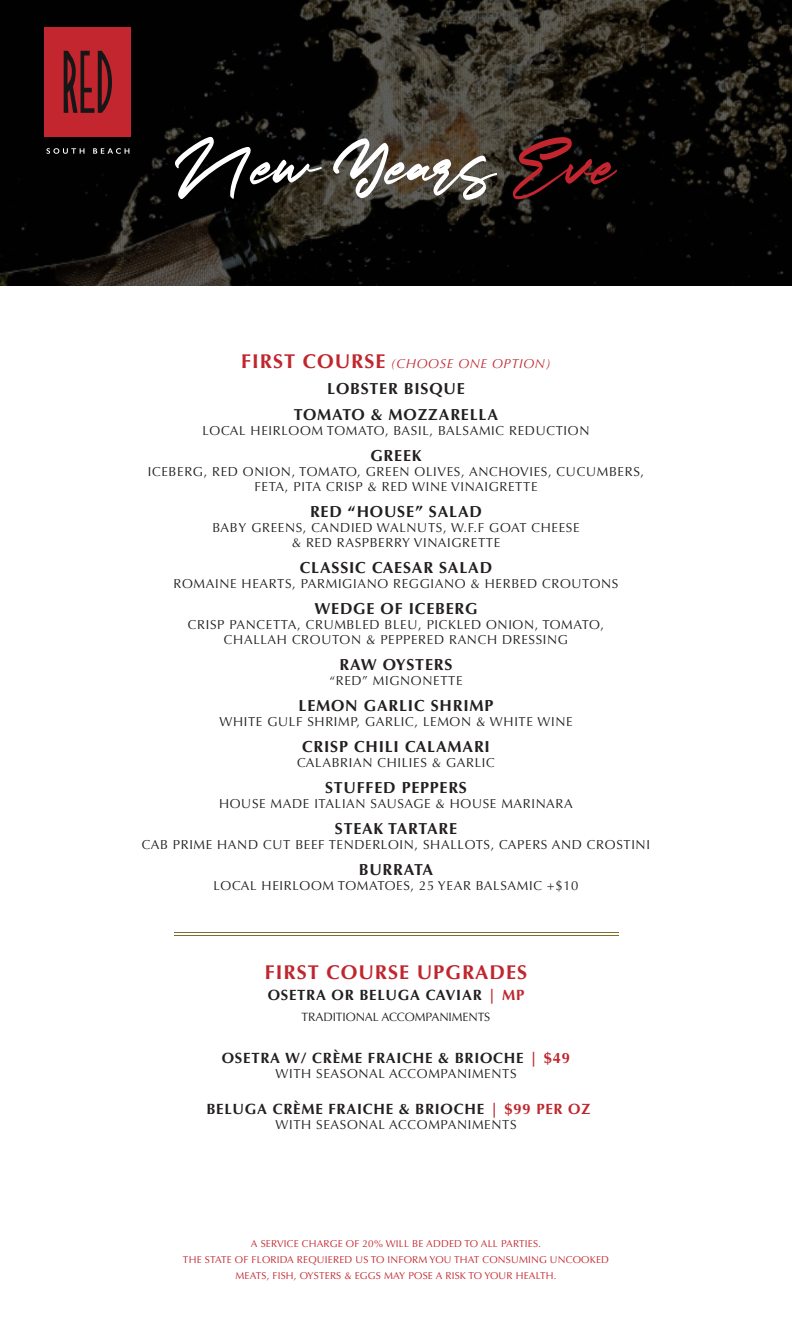
<style>
.page{position:relative;width:792px;height:1332px;background:#fff}
.page>*{position:absolute;margin:0;border:0;box-sizing:border-box;transform-origin:0 0}
.t1{font:88.8px "Bakersfield";letter-spacing:.01em;color:#fff}
.t2{font:700 20px "Optima";letter-spacing:.05em;color:#c0262d}
.t3{font:700 16px/26px "Optima";letter-spacing:.05em;color:#231f20;text-align:center}
.t4{font:700 14.9px "Optima";letter-spacing:.05em;color:#231f20}
.t5{font:13px/15px "Optima";letter-spacing:.05em;color:#231f20;text-align:center}
.t6{font:italic 13px "Optima";letter-spacing:.05em;color:#c0262d}
.t7{font:12.1px "Optima";letter-spacing:-.01em;color:#231f20}
.t8{font:10px/16px "Optima";letter-spacing:.02em;color:#c3262e;text-align:center}
.s1{color:#c3262e}
.s2{font-weight:700;font-style:normal;font-size:20px}
.s3{color:#c0262d}
</style>
<div class="page">
<hr style="left:174px;top:932px;width:444px;height:1px;background:#826c2b">
<hr style="left:174px;top:935px;width:444px;height:1px;background:#826c2b">
<img style="left:0;top:0;width:792px;height:285px">
<div style="left:45px;top:27px;width:86px;height:110px;background:#c3262e"></div>
<svg style="left:64px;top:51px;width:48px;height:62px"></svg>
<svg style="left:46px;top:148px;width:38px;height:6px"></svg>
<svg style="left:93px;top:148px;width:36px;height:6px"></svg>
<h1 class="t1" style="left:175px;top:115px;width:438px">New Years <span class="s1">Eve</span></h1>
<p class="t6" style="left:241px;top:356px;width:311px"><span class="s2">FIRST COURSE</span> (CHOOSE ONE OPTION)</p>
<p class="t3" style="left:294px;top:376px;width:206px">LOBSTER BISQUE<br>TOMATO &amp; MOZZARELLA</p>
<p class="t5" style="left:203px;top:424px;width:388px">LOCAL HEIRLOOM TOMATO, BASIL, BALSAMIC REDUCTION</p>
<p class="t3" style="left:370px;top:443px;width:53px">GREEK</p>
<p class="t5" style="left:148px;top:465px;width:498px">ICEBERG, RED ONION, TOMATO, GREEN OLIVES, ANCHOVIES, CUCUMBERS,<br>FETA, PITA CRISP &amp; RED WINE VINAIGRETTE</p>
<p class="t3" style="left:310px;top:499px;width:173px">RED “HOUSE” SALAD</p>
<p class="t5" style="left:212px;top:521px;width:369px">BABY GREENS, CANDIED WALNUTS, W.F.F GOAT CHEESE &amp; RED RASPBERRY VINAIGRETTE</p>
<p class="t3" style="left:300px;top:555px;width:194px">CLASSIC CAESAR SALAD</p>
<p class="t5" style="left:174px;top:577px;width:446px">ROMAINE HEARTS, PARMIGIANO REGGIANO &amp; HERBED CROUTONS</p>
<p class="t3" style="left:314px;top:596px;width:165px">WEDGE OF ICEBERG</p>
<p class="t5" style="left:188px;top:618px;width:418px">CRISP PANCETTA, CRUMBLED BLEU, PICKLED ONION, TOMATO,<br>CHALLAH CROUTON &amp; PEPPERED RANCH DRESSING</p>
<p class="t3" style="left:340px;top:652px;width:114px">RAW OYSTERS</p>
<p class="t5" style="left:329px;top:674px;width:135px">“RED” MIGNONETTE</p>
<p class="t3" style="left:299px;top:693px;width:196px">LEMON GARLIC SHRIMP</p>
<p class="t5" style="left:219px;top:715px;width:355px">WHITE GULF SHRIMP, GARLIC, LEMON &amp; WHITE WINE</p>
<p class="t3" style="left:302px;top:734px;width:189px">CRISP CHILI CALAMARI</p>
<p class="t5" style="left:297px;top:756px;width:199px">CALABRIAN CHILIES &amp; GARLIC</p>
<p class="t3" style="left:325px;top:775px;width:143px">STUFFED PEPPERS</p>
<p class="t5" style="left:219px;top:797px;width:355px">HOUSE MADE ITALIAN SAUSAGE &amp; HOUSE MARINARA</p>
<p class="t3" style="left:335px;top:816px;width:124px">STEAK TARTARE</p>
<p class="t5" style="left:142px;top:838px;width:510px">CAB PRIME HAND CUT BEEF TENDERLOIN, SHALLOTS, CAPERS AND CROSTINI</p>
<p class="t3" style="left:359px;top:857px;width:76px">BURRATA</p>
<p class="t5" style="left:214px;top:879px;width:367px">LOCAL HEIRLOOM TOMATOES, 25 YEAR BALSAMIC +$10</p>
<h2 class="t2" style="left:265px;top:961px;width:264px">FIRST COURSE UPGRADES</h2>
<p class="t4" style="left:268px;top:987px;width:258px">OSETRA OR BELUGA CAVIAR <span class="s3">| MP</span></p>
<p class="t7" style="left:302px;top:1010px;width:190px">TRADITIONAL ACCOMPANIMENTS</p>
<p class="t4" style="left:222px;top:1050px;width:350px">OSETRA W/ CRÈME FRAICHE &amp; BRIOCHE <span class="s3">| $49</span></p>
<p class="t5" style="left:275px;top:1067px;width:243px">WITH SEASONAL ACCOMPANIMENTS</p>
<p class="t4" style="left:206px;top:1101px;width:386px">BELUGA CRÈME FRAICHE &amp; BRIOCHE <span class="s3">| $99 PER OZ</span></p>
<p class="t5" style="left:275px;top:1118px;width:243px">WITH SEASONAL ACCOMPANIMENTS</p>
<p class="t8" style="left:183px;top:1236px;width:428px">A SERVICE CHARGE OF 20% WILL BE ADDED TO ALL PARTIES.<br>THE STATE OF FLORIDA REQUIERED US TO INFORM YOU THAT CONSUMING UNCOOKED<br>MEATS, FISH, OYSTERS &amp; EGGS MAY POSE A RISK TO YOUR HEALTH.</p>
</div>
